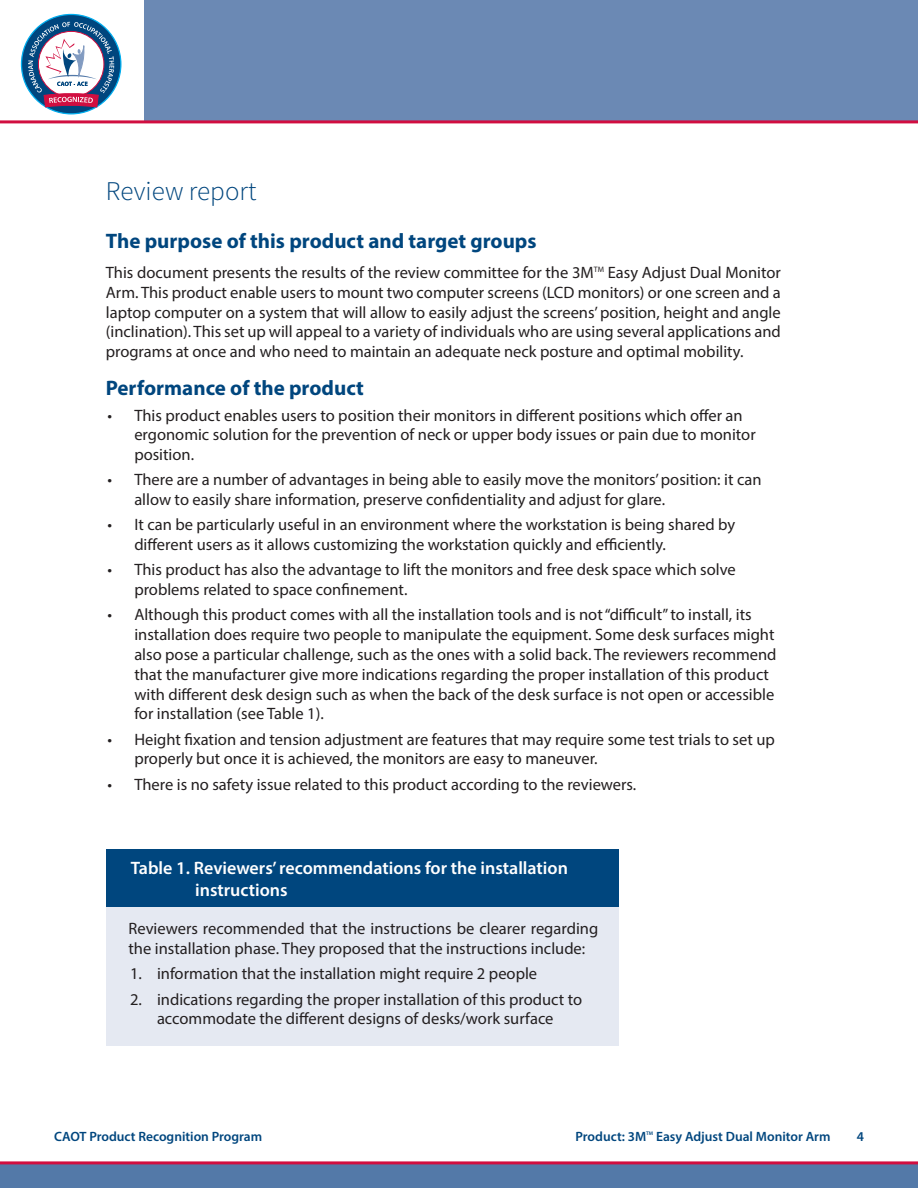
<style>
.page{position:relative;width:918px;height:1188px;background:#fff}
.page>*{position:absolute;margin:0;border:0;box-sizing:border-box;transform-origin:0 0}
.Header_18_pt{font:300 27px "Source Sans Pro";color:#00467e}
.Subheading_14_pt_bol{font:700 21px "Myriad Pro";color:#00467e}
.Table_header_white{font:600 18px/21.6px "Myriad Pro";color:#fff}
.Bullets{font:16.5px/19.8px "Myriad Pro";color:#231f20}
.Body_text{font:16.5px/19.8px "Myriad Pro";color:#231f20;text-align:justify}
.t1{font:600 13.5px "Myriad Pro";color:#00467e}
.t2{font:600 5.25px "Myriad Pro";color:#00467e}
</style>
<div class="page">
<div style="left:145px;top:0;width:773px;height:122px;background:#6b89b4"></div>
<div style="left:0;top:1164px;width:918px;height:24px;background:#5379a8"></div>
<hr style="left:0;top:1161px;width:918px;height:3px;background:#d10e40">
<hr style="left:0;top:120px;width:918px;height:3px;background:#d10e40">
<svg style="left:21px;top:14px;width:100px;height:100px"></svg>
<svg style="left:28px;top:22px;width:86px;height:86px"></svg>
<div style="left:106px;top:849px;width:513px;height:59px;background:#00467e"></div>
<div style="left:106px;top:907px;width:513px;height:139px;background:#e5e9f2"></div>
<p class="Header_18_pt" style="left:106px;top:174px;width:152px">Review report</p>
<p class="Subheading_14_pt_bol" style="left:106px;top:228px;width:432px">The purpose of this product and target groups</p>
<p class="Body_text" style="left:106px;top:262px;width:677px">This document presents the results of the review committee for the 3M<sup>TM</sup> Easy Adjust Dual Monitor Arm. This product enable users to mount two computer screens (LCD monitors) or one screen and a laptop computer on a system that will allow to easily adjust the screens’ position, height and angle (inclination). This set up will appeal to a variety of individuals who are using several applications and programs at once and who need to maintain an adequate neck posture and optimal mobility.</p>
<p class="Subheading_14_pt_bol" style="left:106px;top:375px;width:260px">Performance of the product</p>
<p class="Bullets" style="left:134px;top:405px;width:623px;text-indent:-27px">• This product enables users to position their monitors in different positions which offer an ergonomic solution for the prevention of neck or upper body issues or pain due to monitor position.</p>
<p class="Bullets" style="left:134px;top:470px;width:629px;text-indent:-27px">• There are a number of advantages in being able to easily move the monitors’ position: it can allow to easily share information, preserve confidentiality and adjust for glare.</p>
<p class="Bullets" style="left:134px;top:515px;width:602px;text-indent:-27px">• It can be particularly useful in an environment where the workstation is being shared by different users as it allows customizing the workstation quickly and efficiently.</p>
<p class="Bullets" style="left:134px;top:560px;width:603px;text-indent:-27px">• This product has also the advantage to lift the monitors and free desk space which solve problems related to space confinement.</p>
<p class="Bullets" style="left:134px;top:605px;width:644px;text-indent:-27px">• Although this product comes with all the installation tools and is not “difficult” to install, its installation does require two people to manipulate the equipment. Some desk surfaces might also pose a particular challenge, such as the ones with a solid back. The reviewers recommend that the manufacturer give more indications regarding the proper installation of this product with different desk design such as when the back of the desk surface is not open or accessible for installation (see Table 1).</p>
<p class="Bullets" style="left:134px;top:729px;width:642px;text-indent:-27px">• Height fixation and tension adjustment are features that may require some test trials to set up properly but once it is achieved, the monitors are easy to maneuver.</p>
<p class="Bullets" style="left:107px;top:774px;width:531px">• There is no safety issue related to this product according to the reviewers.</p>
<p class="Table_header_white" style="left:195px;top:857px;width:374px;text-indent:-64px">Table 1. Reviewers’ recommendations for the installation instructions</p>
<p class="Body_text" style="left:129px;top:919px;width:471px">Reviewers recommended that the instructions be clearer regarding the installation phase. They proposed that the instructions include:</p>
<p class="Bullets" style="left:130px;top:964px;width:409px">1. information that the installation might require 2 people</p>
<p class="Bullets" style="left:130px;top:989px;width:454px;text-align:center">2. indications regarding the proper installation of this product to accommodate the different designs of desks/work surface</p>
<p class="t1" style="left:54px;top:1128px;width:210px">CAOT Product Recognition Program</p>
<p class="t1" style="left:576px;top:1128px;width:72px">Product: 3M</p>
<p class="t2" style="left:646px;top:1130px;width:9px">TM</p>
<p class="t1" style="left:656px;top:1128px;width:176px">Easy Adjust Dual Monitor Arm</p>
<p class="t1" style="left:857px;top:1128px;width:9px">4</p>
</div>
